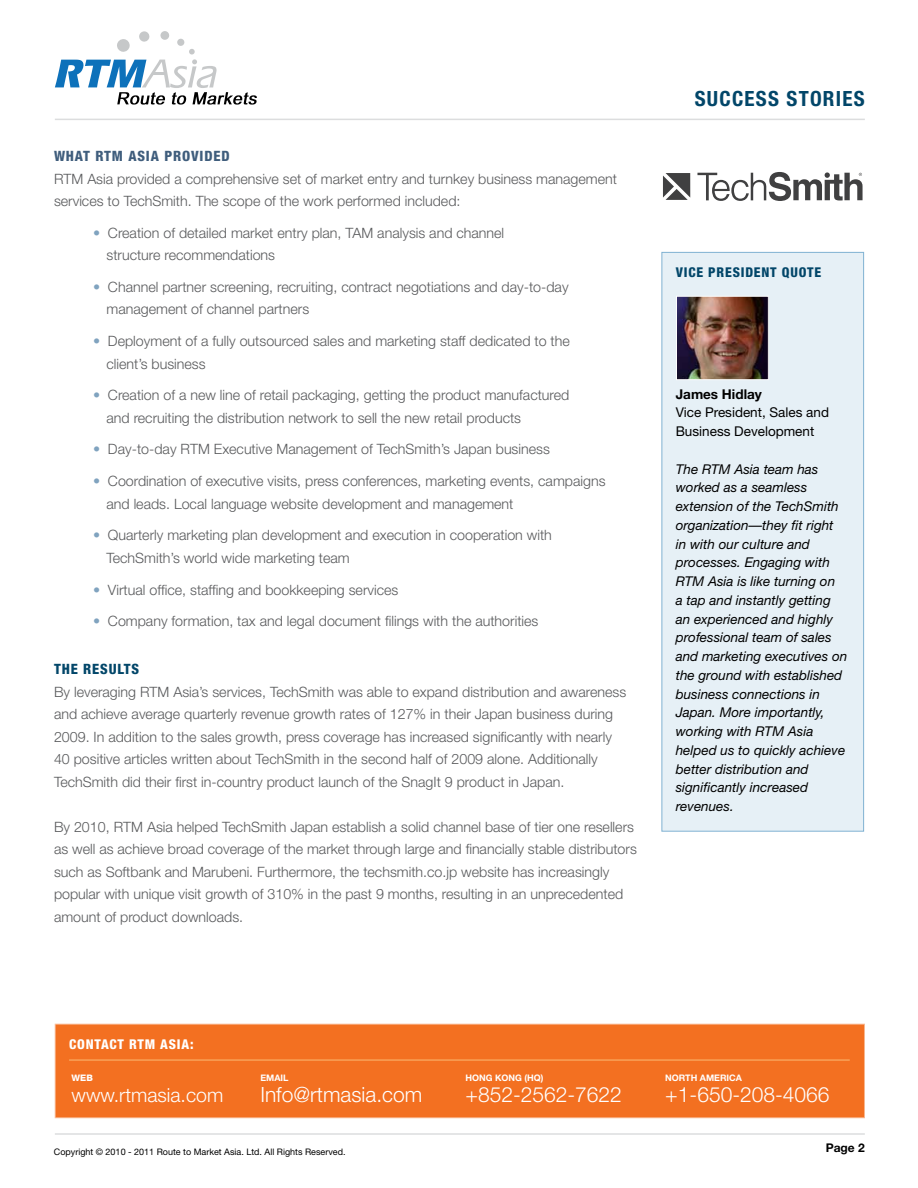
<style>
.page{position:relative;width:918px;height:1188px;background:#fff}
.page>*{position:absolute;margin:0;border:0;box-sizing:border-box;transform-origin:0 0}
.t1{font:300 21px "Helvetica Neue";color:#fff}
.t2{font:700 condensed 21px "Helvetica Neue";letter-spacing:.06em;color:#024669}
.t3{font:300 19.5px "Helvetica Neue";color:#fff}
.t4{font:300 14.25px/22.5px "Helvetica Neue";color:#58595b}
.t5{font:800 condensed 14.25px "Helvetica Neue";letter-spacing:.06em;color:#3f5d7c}
.t6{font:800 condensed 14.25px "Helvetica Neue";color:#024669}
.t7{font:italic 13.5px/18.8px "Helvetica Neue";color:#000}
.t8{font:13.5px/18.8px "Helvetica Neue";color:#000}
.t9{font:800 condensed 13.5px "Helvetica Neue";letter-spacing:.06em;color:#024669}
.t10{font:800 condensed 13.5px "Helvetica Neue";letter-spacing:.06em;color:#fff}
.t11{font:700 13.5px "Helvetica Neue";color:#000}
.t12{font:700 12px "Helvetica Neue";color:#000}
.t13{font:9px "Helvetica Neue";color:#000}
.t14{font:700 9px "Helvetica Neue";color:#fff}
.t15{font:800 9px "Helvetica Neue";color:#fff}
.s1{color:#80a3bf}
</style>
<div class="page">
<div style="left:139px;top:31px;width:11px;height:11px;background:#c6c8c9;border-radius:5px"></div>
<div style="left:160px;top:31px;width:9px;height:9px;background:#c6c8c9;border-radius:50%"></div>
<div style="left:177px;top:38px;width:8px;height:8px;background:#f7f8f8;border-radius:50%"></div>
<svg style="left:55px;top:39px;width:202px;height:66px"></svg>
<hr style="left:55px;top:119px;width:810px;height:1px;background:#dcddde">
<hr style="left:55px;top:1133px;width:810px;height:2px;background:#dcddde">
<div style="left:662px;top:252px;width:202px;height:579px;background:#e6f0f6"></div>
<div style="left:662px;top:252px;width:202px;height:580px;border:1px solid #80b2d2"></div>
<svg style="left:697px;top:172px;width:166px;height:29px"></svg>
<svg style="left:663px;top:173px;width:27px;height:27px"></svg>
<img style="left:678px;top:298px;width:89px;height:80px">
<div style="left:676px;top:296px;width:93px;height:84px;border:1px solid #fff"></div>
<div style="left:55px;top:1024px;width:809px;height:94px;background:#f37021"></div>
<div style="left:55px;top:1024px;width:810px;height:94px;border:1px solid #f9b790"></div>
<hr style="left:69px;top:1059px;width:781px;height:2px;background:#f9a258">
<p class="t5" style="left:54px;top:147px;width:21px">WHAT</p>
<p class="t5" style="left:95px;top:147px;width:51px">RTM ASIA</p>
<p class="t5" style="left:164px;top:147px;width:67px">PROVIDED</p>
<p class="t4" style="left:54px;top:167px;width:565px">RTM Asia provided a comprehensive set of market entry and turnkey business management services to TechSmith. The scope of the work performed included:</p>
<p class="t4" style="left:106px;top:221px;width:399px;text-indent:-13px"><span class="s1">•</span> Creation of detailed market entry plan, TAM analysis and channel structure recommendations</p>
<p class="t4" style="left:106px;top:275px;width:464px;text-indent:-13px"><span class="s1">•</span> Channel partner screening, recruiting, contract negotiations and day-to-day management of channel partners</p>
<p class="t4" style="left:106px;top:329px;width:465px;text-indent:-13px"><span class="s1">•</span> Deployment of a fully outsourced sales and marketing staff dedicated to the client’s business</p>
<p class="t4" style="left:106px;top:384px;width:464px;text-indent:-13px"><span class="s1">•</span> Creation of a new line of retail packaging, getting the product manufactured and recruiting the distribution network to sell the new retail products</p>
<p class="t4" style="left:93px;top:438px;width:458px"><span class="s1">•</span> Day-to-day RTM Executive Management of TechSmith’s Japan business</p>
<p class="t4" style="left:106px;top:470px;width:501px;text-indent:-13px"><span class="s1">•</span> Coordination of executive visits, press conferences, marketing events, campaigns and leads. Local language website development and management</p>
<p class="t4" style="left:106px;top:524px;width:447px;text-indent:-13px"><span class="s1">•</span> Quarterly marketing plan development and execution in cooperation with<br>TechSmith’s world wide marketing team</p>
<p class="t4" style="left:93px;top:578px;width:307px"><span class="s1">•</span> Virtual office, staffing and bookkeeping services</p>
<p class="t4" style="left:93px;top:610px;width:447px"><span class="s1">•</span> Company formation, tax and legal document filings with the authorities</p>
<p class="t6" style="left:54px;top:661px;width:47px">THE RESULTS</p>
<p class="t4" style="left:54px;top:680px;width:574px">By leveraging RTM Asia’s services, TechSmith was able to expand distribution and awareness and achieve average quarterly revenue growth rates of 127% in their Japan business during 2009. In addition to the sales growth, press coverage has increased significantly with nearly 40 positive articles written about TechSmith in the second half of 2009 alone. Additionally TechSmith did their first in-country product launch of the SnagIt 9 product in Japan.</p>
<p class="t4" style="left:54px;top:815px;width:584px">By 2010, RTM Asia helped TechSmith Japan establish a solid channel base of tier one resellers as well as achieve broad coverage of the market through large and financially stable distributors such as Softbank and Marubeni. Furthermore, the techsmith.co.jp website has increasingly popular with unique visit growth of 310% in the past 9 months, resulting in an unprecedented amount of product downloads.</p>
<h1 class="t2" style="left:695px;top:86px;width:172px">SUCCESS STORIES</h1>
<p class="t9" style="left:676px;top:264px;width:147px">VICE PRESIDENT QUOTE</p>
<p class="t11" style="left:676px;top:386px;width:88px">James Hidlay</p>
<p class="t8" style="left:676px;top:403px;width:155px">Vice President, Sales and<br>Business Development</p>
<p class="t7" style="left:676px;top:459px;width:173px">The RTM Asia team has worked as a seamless extension of the TechSmith organization—they fit right in with our culture and processes. Engaging with<br>RTM Asia is like turning on<br>a tap and instantly getting an experienced and highly professional team of sales and marketing executives on the ground with established business connections in<br>Japan. More importantly, working with RTM Asia helped us to quickly achieve better distribution and significantly increased revenues.</p>
<p class="t10" style="left:69px;top:1036px;width:126px">CONTACT RTM ASIA:</p>
<p class="t15" style="left:72px;top:1073px;width:23px">WEB</p>
<h2 class="t3" style="left:72px;top:1083px;width:153px">www.rtmasia.com</h2>
<p class="t14" style="left:260px;top:1073px;width:30px">EMAIL</p>
<h1 class="t1" style="left:260px;top:1082px;width:163px">Info@rtmasia.com</h1>
<p class="t14" style="left:465px;top:1073px;width:80px">HONG KONG (HQ)</p>
<h1 class="t1" style="left:465px;top:1082px;width:158px">+852-2562-7622</h1>
<p class="t14" style="left:665px;top:1073px;width:78px">NORTH AMERICA</p>
<h1 class="t1" style="left:665px;top:1082px;width:166px">+1-650-208-4066</h1>
<p class="t13" style="left:54px;top:1147px;width:293px">Copyright © 2010 - 2011 Route to Market Asia. Ltd. All Rights Reserved.</p>
<p class="t12" style="left:826px;top:1140px;width:41px">Page 2</p>
</div>
